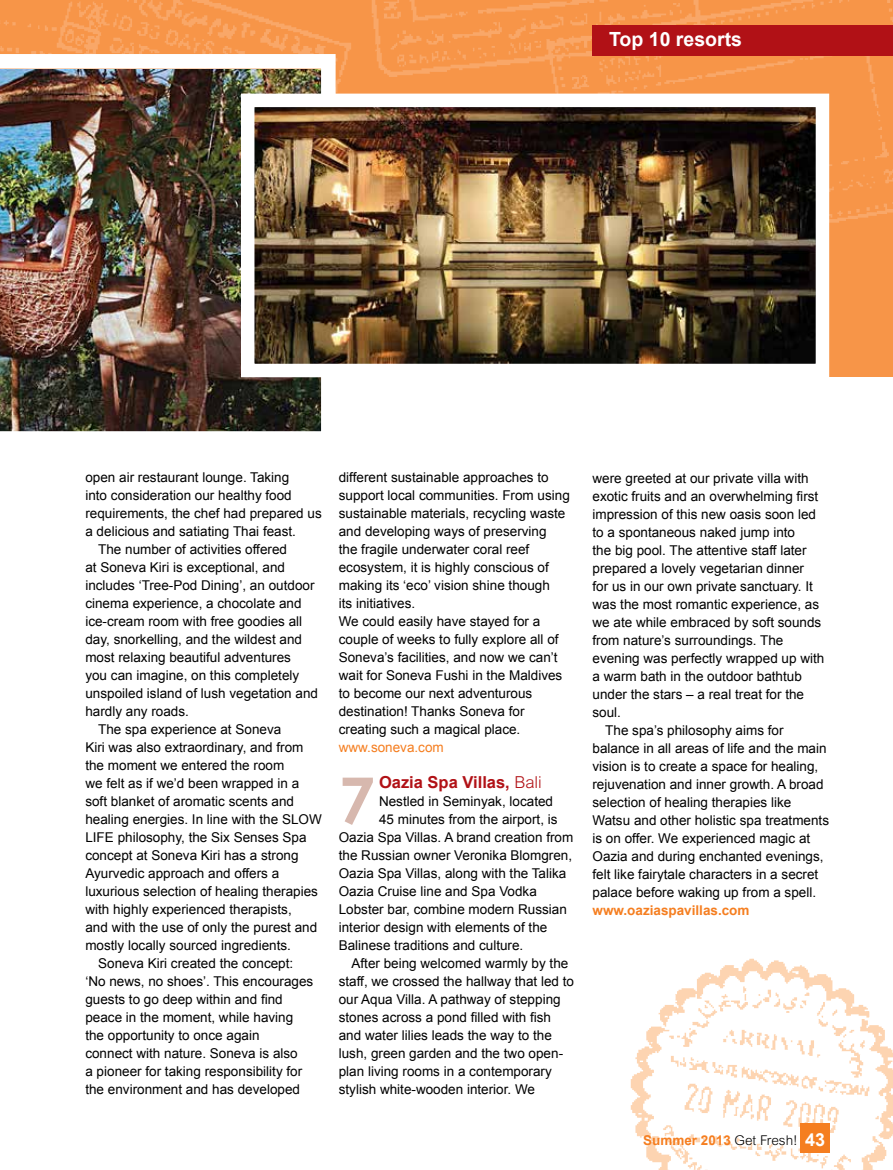
<style>
.page{position:relative;width:893px;height:1170px;background:#fff}
.page>*{position:absolute;margin:0;border:0;box-sizing:border-box;transform-origin:0 0}
.t1{font:700 64.2px "Century Gothic";color:#d7b8ae}
.t2{font:700 19.5px "Arial";color:#fff}
.t3{font:700 16.5px "Arial";color:#b11116}
.t4{font:13.5px/18px "Arial";color:#000}
.t5{font:700 13.5px "Arial";color:#f57e20}
.t6{font:13.5px "Arial";color:#f57e20}
.s1{font-weight:300}
.s2{font-weight:300;color:#000}
.s3{font-size:18px;color:#fff}
</style>
<div class="page">
<img style="left:630px;top:958px;width:263px;height:211px">
<div style="left:800px;top:1123px;width:29px;height:29px;background:#f57e20"></div>
<img style="left:0;top:0;width:893px;height:370px">
<img style="left:0;top:54px;width:336px;height:378px">
<img style="left:256px;top:109px;width:558px;height:253px">
<div style="left:241px;top:94px;width:588px;height:283px;border:14px solid #fff"></div>
<div style="left:592px;top:25px;width:301px;height:30px;background:#b11116"></div>
<h2 class="t2" style="left:609px;top:26px;width:134px">Top 10 resorts</h2>
<p class="t4" style="left:85px;top:468px;width:205px">open air restaurant lounge. Taking</p>
<p class="t4" style="left:85px;top:486px;width:208px">into consideration our healthy food</p>
<p class="t4" style="left:85px;top:504px;width:238px">requirements, the chef had prepared us</p>
<p class="t4" style="left:85px;top:522px;width:212px">a delicious and satiating Thai feast.</p>
<p class="t4" style="left:98px;top:540px;width:190px">The number of activities offered</p>
<p class="t4" style="left:85px;top:558px;width:201px">at Soneva Kiri is exceptional, and</p>
<p class="t4" style="left:85px;top:576px;width:231px">includes ‘Tree-Pod Dining’, an outdoor</p>
<p class="t4" style="left:85px;top:594px;width:218px">cinema experience, a chocolate and</p>
<p class="t4" style="left:85px;top:612px;width:218px">ice-cream room with free goodies all</p>
<p class="t4" style="left:85px;top:630px;width:218px">day, snorkelling, and the wildest and</p>
<p class="t4" style="left:85px;top:648px;width:207px">most relaxing beautiful adventures</p>
<p class="t4" style="left:85px;top:666px;width:215px">you can imagine, on this completely</p>
<p class="t4" style="left:85px;top:684px;width:234px">unspoiled island of lush vegetation and</p>
<p class="t4" style="left:85px;top:702px;width:105px">hardly any roads.</p>
<p class="t4" style="left:98px;top:720px;width:185px">The spa experience at Soneva</p>
<p class="t4" style="left:85px;top:738px;width:220px">Kiri was also extraordinary, and from</p>
<p class="t4" style="left:85px;top:756px;width:200px">the moment we entered the room</p>
<p class="t4" style="left:85px;top:774px;width:215px">we felt as if we’d been wrapped in a</p>
<p class="t4" style="left:85px;top:792px;width:210px">soft blanket of aromatic scents and</p>
<p class="t4" style="left:85px;top:810px;width:238px">healing energies. In line with the SLOW</p>
<p class="t4" style="left:85px;top:828px;width:223px">LIFE philosophy, the Six Senses Spa</p>
<p class="t4" style="left:85px;top:846px;width:215px">concept at Soneva Kiri has a strong</p>
<p class="t4" style="left:85px;top:864px;width:195px">Ayurvedic approach and offers a</p>
<p class="t4" style="left:85px;top:882px;width:234px">luxurious selection of healing therapies</p>
<p class="t4" style="left:85px;top:900px;width:208px">with highly experienced therapists,</p>
<p class="t4" style="left:85px;top:918px;width:233px">and with the use of only the purest and</p>
<p class="t4" style="left:85px;top:936px;width:207px">mostly locally sourced ingredients.</p>
<p class="t4" style="left:98px;top:954px;width:197px">Soneva Kiri created the concept:</p>
<p class="t4" style="left:85px;top:972px;width:229px">‘No news, no shoes’. This encourages</p>
<p class="t4" style="left:85px;top:990px;width:199px">guests to go deep within and find</p>
<p class="t4" style="left:85px;top:1008px;width:209px">peace in the moment, while having</p>
<p class="t4" style="left:85px;top:1026px;width:176px">the opportunity to once again</p>
<p class="t4" style="left:85px;top:1044px;width:214px">connect with nature. Soneva is also</p>
<p class="t4" style="left:85px;top:1062px;width:218px">a pioneer for taking responsibility for</p>
<p class="t4" style="left:85px;top:1080px;width:216px">the environment and has developed</p>
<p class="t4" style="left:339px;top:468px;width:233px">different sustainable approaches to support local communities. From using sustainable materials, recycling waste and developing ways of preserving<br>the fragile underwater coral reef ecosystem, it is highly conscious of making its ‘eco’ vision shine though<br>its initiatives.<br>We could easily have stayed for a couple of weeks to fully explore all of Soneva’s facilities, and now we can’t wait for Soneva Fushi in the Maldives to become our next adventurous destination! Thanks Soneva for creating such a magical place.</p>
<p class="t6" style="left:339px;top:738px;width:107px">www.soneva.com</p>
<p class="t3" style="left:379px;top:771px;width:164px">Oazia Spa Villas, <span class="s1">Bali</span></p>
<p class="t4" style="left:379px;top:792px;width:176px">Nestled in Seminyak, located</p>
<p class="t4" style="left:379px;top:810px;width:180px">45 minutes from the airport, is</p>
<p class="t4" style="left:339px;top:828px;width:236px">Oazia Spa Villas. A brand creation from</p>
<p class="t4" style="left:339px;top:846px;width:235px">the Russian owner Veronika Blomgren,</p>
<p class="t4" style="left:339px;top:864px;width:229px">Oazia Spa Villas, along with the Talika</p>
<p class="t4" style="left:339px;top:882px;width:200px">Oazia Cruise line and Spa Vodka</p>
<p class="t4" style="left:339px;top:900px;width:230px">Lobster bar, combine modern Russian</p>
<p class="t4" style="left:339px;top:918px;width:210px">interior design with elements of the</p>
<p class="t4" style="left:339px;top:936px;width:186px">Balinese traditions and culture.</p>
<p class="t4" style="left:351px;top:954px;width:218px">After being welcomed warmly by the</p>
<p class="t4" style="left:339px;top:972px;width:237px">staff, we crossed the hallway that led to</p>
<p class="t4" style="left:339px;top:990px;width:223px">our Aqua Villa. A pathway of stepping</p>
<p class="t4" style="left:339px;top:1008px;width:214px">stones across a pond filled with fish</p>
<p class="t4" style="left:339px;top:1026px;width:215px">and water lilies leads the way to the</p>
<p class="t4" style="left:339px;top:1044px;width:226px">lush, green garden and the two open-</p>
<p class="t4" style="left:339px;top:1062px;width:215px">plan living rooms in a contemporary</p>
<p class="t4" style="left:339px;top:1080px;width:198px">stylish white-wooden interior. We</p>
<h1 class="t1" style="left:339px;top:751px;width:37px">7</h1>
<p class="t4" style="left:592px;top:469px;width:218px">were greeted at our private villa with</p>
<p class="t4" style="left:592px;top:487px;width:227px">exotic fruits and an overwhelming first</p>
<p class="t4" style="left:592px;top:505px;width:225px">impression of this new oasis soon led</p>
<p class="t4" style="left:592px;top:523px;width:204px">to a spontaneous naked jump into</p>
<p class="t4" style="left:592px;top:541px;width:216px">the big pool. The attentive staff later</p>
<p class="t4" style="left:592px;top:559px;width:213px">prepared a lovely vegetarian dinner</p>
<p class="t4" style="left:592px;top:577px;width:222px">for us in our own private sanctuary. It</p>
<p class="t4" style="left:592px;top:595px;width:228px">was the most romantic experience, as</p>
<p class="t4" style="left:592px;top:613px;width:230px">we ate while embraced by soft sounds</p>
<p class="t4" style="left:592px;top:631px;width:192px">from nature’s surroundings. The</p>
<p class="t4" style="left:592px;top:649px;width:233px">evening was perfectly wrapped up with</p>
<p class="t4" style="left:592px;top:667px;width:211px">a warm bath in the outdoor bathtub</p>
<p class="t4" style="left:592px;top:685px;width:213px">under the stars – a real treat for the</p>
<p class="t4" style="left:592px;top:703px;width:30px">soul.</p>
<p class="t4" style="left:605px;top:721px;width:180px">The spa’s philosophy aims for</p>
<p class="t4" style="left:592px;top:739px;width:236px">balance in all areas of life and the main</p>
<p class="t4" style="left:592px;top:757px;width:227px">vision is to create a space for healing,</p>
<p class="t4" style="left:592px;top:775px;width:233px">rejuvenation and inner growth. A broad</p>
<p class="t4" style="left:592px;top:793px;width:200px">selection of healing therapies like</p>
<p class="t4" style="left:592px;top:811px;width:238px">Watsu and other holistic spa treatments</p>
<p class="t4" style="left:592px;top:829px;width:219px">is on offer. We experienced magic at</p>
<p class="t4" style="left:592px;top:847px;width:233px">Oazia and during enchanted evenings,</p>
<p class="t4" style="left:592px;top:865px;width:227px">felt like fairytale characters in a secret</p>
<p class="t4" style="left:592px;top:883px;width:225px">palace before waking up from a spell.</p>
<p class="t5" style="left:592px;top:900px;width:159px">www.oaziaspavillas.com</p>
<p class="t5" style="left:643px;top:1131px;width:183px">Summer 2013 <span class="s2">Get Fresh!</span> <span class="s3">43</span></p>
</div>
